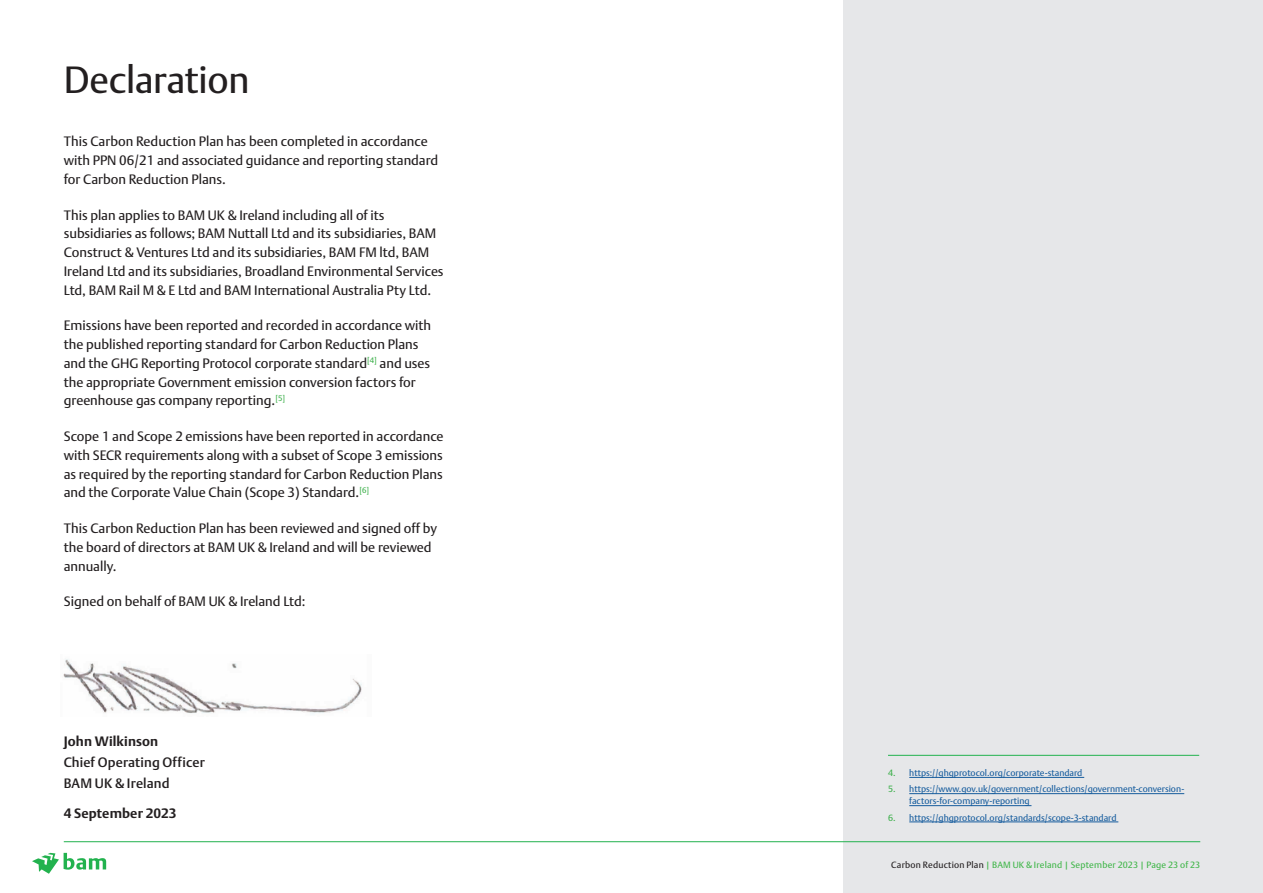
<style>
.page{position:relative;width:1263px;height:893px;background:#fff}
.page>*{position:absolute;margin:0;border:0;box-sizing:border-box;transform-origin:0 0}
.t1{font:37.5px "DTL Argo T";letter-spacing:-.01em;color:#231f20}
.t2{font:13.5px/18.8px "DTL Argo T";color:#231f20}
.t3{font:500 13.5px/21px "DTL Argo T";letter-spacing:.01em;color:#231f20}
.t4{font:700 13.5px "DTL Argo T";letter-spacing:.01em;color:#231f20}
.t5{font:9px/12px "DTL Argo T";color:#175d9e}
.t6{font:9px "DTL Argo T";letter-spacing:.02em;color:#40b649}
.s1{color:#3baf49}
.s2{color:#231f20}
</style>
<div class="page">
<div style="left:843px;top:0;width:420px;height:893px;background:#e6e7e9"></div>
<svg style="left:32px;top:853px;width:74px;height:21px"></svg>
<hr style="left:64px;top:841px;width:1136px;height:1px;background:#22b24e">
<hr style="left:909px;top:777px;width:175px;height:1px;background:#175d9e">
<hr style="left:909px;top:793px;width:275px;height:1px;background:#175d9e">
<hr style="left:909px;top:805px;width:122px;height:1px;background:#175d9e">
<hr style="left:909px;top:822px;width:209px;height:1px;background:#175d9e">
<hr style="left:888px;top:755px;width:311px;height:1px;background:#22b24e">
<img style="left:63px;top:659px;width:299px;height:55px">
<h1 class="t1" style="left:64px;top:57px;width:187px">Declaration</h1>
<p class="t2" style="left:64px;top:132px;width:376px">This Carbon Reduction Plan has been completed in accordance with PPN 06/21 and associated guidance and reporting standard for Carbon Reduction Plans.</p>
<p class="t2" style="left:64px;top:205px;width:381px">This plan applies to BAM UK &amp; Ireland including all of its subsidiaries as follows; BAM Nuttall Ltd and its subsidiaries, BAM Construct &amp; Ventures Ltd and its subsidiaries, BAM FM ltd, BAM Ireland Ltd and its subsidiaries, Broadland Environmental Services Ltd, BAM Rail M &amp; E Ltd and BAM International Australia Pty Ltd.</p>
<p class="t2" style="left:64px;top:316px;width:369px">Emissions have been reported and recorded in accordance with the published reporting standard for Carbon Reduction Plans and the GHG Reporting Protocol corporate standard<sup>[4]</sup> and uses the appropriate Government emission conversion factors for greenhouse gas company reporting.<sup>[5]</sup></p>
<p class="t2" style="left:64px;top:427px;width:381px;text-align:justify">Scope 1 and Scope 2 emissions have been reported in accordance with SECR requirements along with a subset of Scope 3 emissions as required by the reporting standard for Carbon Reduction Plans and the Corporate Value Chain (Scope 3) Standard.<sup>[6]</sup></p>
<p class="t2" style="left:64px;top:519px;width:375px">This Carbon Reduction Plan has been reviewed and signed off by the board of directors at BAM UK &amp; Ireland and will be reviewed annually.</p>
<p class="t2" style="left:64px;top:592px;width:243px">Signed on behalf of BAM UK &amp; Ireland Ltd:</p>
<p class="t4" style="left:64px;top:733px;width:96px">John Wilkinson</p>
<p class="t3" style="left:64px;top:752px;width:143px">Chief Operating Officer<br>BAM UK &amp; Ireland</p>
<p class="t4" style="left:64px;top:805px;width:114px">4 September 2023</p>
<p class="t5" style="left:888px;top:767px;width:196px"><span class="s1">4.</span> https://ghgprotocol.org/corporate-standard</p>
<p class="t5" style="left:909px;top:783px;width:276px;text-indent:-21px"><span class="s1">5.</span> https://www.gov.uk/government/collections/government-conversion&shy;factors-for-company-reporting</p>
<p class="t5" style="left:888px;top:811px;width:230px"><span class="s1">6.</span> https://ghgprotocol.org/standards/scope-3-standard</p>
<p class="t6" style="left:891px;top:859px;width:311px"><span class="s2">Carbon Reduction Plan</span> | BAM UK &amp; Ireland | September 2023 | Page 23 of 23</p>
</div>
